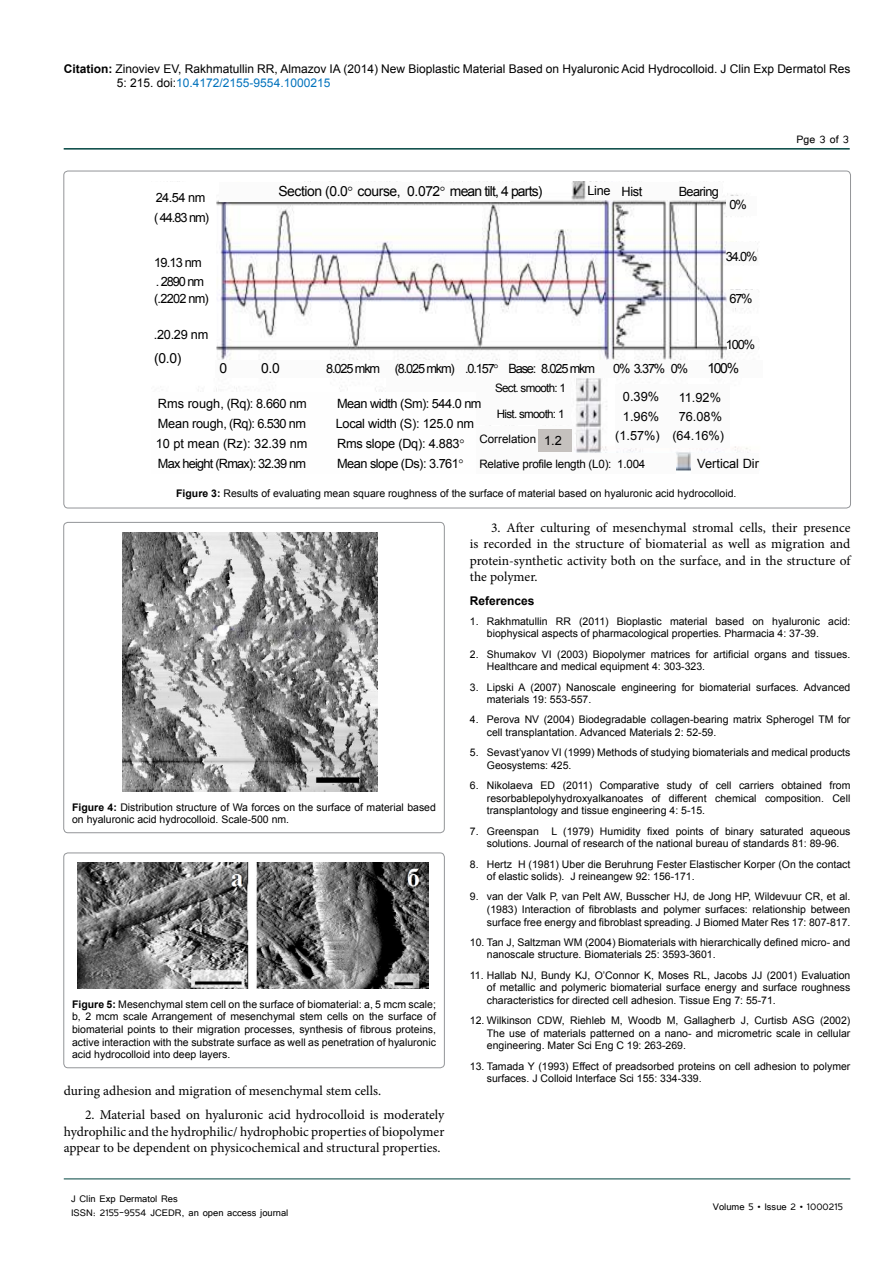
<style>
.page{position:relative;width:893px;height:1263px;background:#fff}
.page>*{position:absolute;margin:0;border:0;box-sizing:border-box;transform-origin:0 0}
.t1{font:13.95px "Arial";letter-spacing:-.03em;color:#000}
.t2{font:13.5px/16.2px "Minion Pro";color:#000;text-align:justify}
.t3{font:13.5px "Tunga";color:#000}
.t4{font:12.75px/20px "Arial";letter-spacing:-.04em;color:#000}
.t5{font:12.75px/17.9px "Arial";letter-spacing:-.06em;color:#000}
.t6{font:12.75px "Arial";letter-spacing:-.09em;color:#000}
.t7{font:12.75px "Arial";color:#000}
.t8{font:12px/14.4px "Arial";color:#000}
.t9{font:12px/14.4px "Tunga";color:#000}
.t10{font:700 12px "Arial";color:#000}
.t11{font:11.55px "Arial";letter-spacing:-.02em;color:#000}
.t12{font:11.55px/25.2px "Arial";color:#000;text-align:right}
.t13{font:11.55px "Arial";letter-spacing:-.06em;color:#000}
.t14{font:10.5px/12.6px "Arial";color:#000}
.s1{font-weight:700}
.s2{color:#0072bc}
.s3{font-size:12.75px}
</style>
<div class="page">
<hr style="left:64px;top:148px;width:786px;height:2px;background:#004440">
<hr style="left:64px;top:1179px;width:786px;height:1px;background:#004440">
<img style="left:198px;top:182px;width:561px;height:289px">
<div style="left:151px;top:182px;width:65px;height:196px;background:#fff"></div>
<div style="left:219px;top:182px;width:310px;height:20px;background:#fbfbfb"></div>
<div style="left:588px;top:182px;width:134px;height:18px;background:#fbfbfb"></div>
<div style="left:727px;top:336px;width:31px;height:16px;background:#fbfbfb"></div>
<div style="left:727px;top:290px;width:31px;height:18px;background:#fbfbfb"></div>
<div style="left:726px;top:242px;width:30px;height:23px;background:#fbfbfb"></div>
<div style="left:726px;top:196px;width:30px;height:20px;background:#fbfbfb"></div>
<div style="left:216px;top:360px;width:547px;height:18px;background:#fbfbfb"></div>
<div style="left:615px;top:385px;width:114px;height:63px;background:#fbfbfb"></div>
<div style="left:691px;top:453px;width:68px;height:21px;background:#fbfbfb"></div>
<div style="left:474px;top:453px;width:202px;height:21px;background:#fbfbfb"></div>
<div style="left:476px;top:426px;width:97px;height:27px;background:#fbfbfb"></div>
<div style="left:387px;top:378px;width:184px;height:46px;background:#fbfbfb"></div>
<div style="left:151px;top:392px;width:325px;height:82px;background:#fefefe"></div>
<div style="left:538px;top:429px;width:33px;height:22px;background:#c5c1be"></div>
<div style="left:64px;top:522px;width:380px;height:311px;border:1px solid #939598;border-radius:4px"></div>
<img style="left:122px;top:532px;width:255px;height:260px">
<div style="left:64px;top:853px;width:380px;height:215px;border:1px solid #939598;border-radius:4px"></div>
<img style="left:78px;top:863px;width:351px;height:125px">
<p class="t8" style="left:117px;top:61px;width:735px;text-indent:-53px"><span class="s1">Citation:</span> Zinoviev EV, Rakhmatullin RR, Almazov IA (2014) New Bioplastic Material Based on Hyaluronic Acid Hydrocolloid. J Clin Exp Dermatol Res<br>5: 215. doi:<span class="s2">10.4172/2155-9554.1000215</span></p>
<h1 class="t1" style="left:278px;top:182px;width:266px">Section (0.0 course, 0.072 mean tilt, 4 parts)</h1>
<p class="t4" style="left:588px;top:181px;width:56px">Line Hist</p>
<p class="t4" style="left:679px;top:182px;width:42px">Bearing</p>
<p class="t5" style="left:154px;top:187px;width:57px;line-height:20.5px">24.54 nm ( 44.83 nm)</p>
<p class="t5" style="left:154px;top:254px;width:56px">19.13 nm<br>. 2890 nm (.2202 nm)</p>
<p class="t4" style="left:154px;top:325px;width:56px">.20.29 nm</p>
<h1 class="t1" style="left:154px;top:349px;width:29px">(0.0)</h1>
<p class="t4" style="left:729px;top:195px;width:19px">0%</p>
<p class="t4" style="left:726px;top:247px;width:33px">34.0%</p>
<p class="t4" style="left:729px;top:289px;width:25px">67%</p>
<p class="t4" style="left:726px;top:335px;width:31px">100%</p>
<h1 class="t1" style="left:220px;top:359px;width:9px">0</h1>
<h1 class="t1" style="left:261px;top:359px;width:20px">0.0</h1>
<p class="t6" style="left:326px;top:360px;width:270px">8.025 mkm (8.025 mkm) .0.157 Base: 8.025 mkm</p>
<p class="t4" style="left:623px;top:354px;width:67px;line-height:27.9px;text-indent:-10px">0% 3.37% 0%<br>0.39%</p>
<h1 class="t1" style="left:707px;top:359px;width:33px">100%</h1>
<p class="t13" style="left:495px;top:381px;width:72px">Sect. smooth: 1</p>
<p class="t12" style="left:479px;top:402px;width:86px">Hist. smooth: 1<br>Correlation <span class="s3">1.2</span></p>
<p class="t11" style="left:479px;top:456px;width:167px">Relative profile length (L0): 1.004</p>
<p class="t4" style="left:679px;top:387px;width:44px">11.92%</p>
<p class="t4" style="left:672px;top:426px;width:53px">(64.16%)</p>
<p class="t4" style="left:156px;top:394px;width:153px;text-align:justify">Rms rough, (Rq): 8.660 nm Mean rough, (Rq): 6.530 nm 10 pt mean (Rz): 32.39 nm Max height (Rmax): 32.39 nm</p>
<p class="t4" style="left:336px;top:394px;width:147px">Mean width (Sm): 544.0 nm<br>Local width (S): 125.0 nm<br>Rms slope (Dq): 4.883<br>Mean slope (Ds): 3.761</p>
<p class="t4" style="left:615px;top:407px;width:46px;line-height:19.5px;text-align:center">1.96% (1.57%)</p>
<p class="t4" style="left:679px;top:406px;width:45px">76.08%</p>
<p class="t7" style="left:697px;top:455px;width:63px">Vertical Dir</p>
<p class="t14" style="left:176px;top:487px;width:562px"><span class="s1">Figure 3:</span> Results of evaluating mean square roughness of the surface of material based on hyaluronic acid hydrocolloid.</p>
<p class="t3" style="left:797px;top:131px;width:54px">Pge 3 of 3</p>
<p class="t14" style="left:72px;top:801px;width:365px"><span class="s1">Figure 4:</span> Distribution structure of Wa forces on the surface of material based on hyaluronic acid hydrocolloid. Scale-500 nm.</p>
<p class="t14" style="left:72px;top:998px;width:365px;text-align:justify"><span class="s1">Figure 5:</span> Mesenchymal stem cell on the surface of biomaterial: a, 5 mcm scale; b, 2 mcm scale Arrangement of mesenchymal stem cells on the surface of biomaterial points to their migration processes, synthesis of fibrous proteins, active interaction with the substrate surface as well as penetration of hyaluronic acid hydrocolloid into deep layers.</p>
<p class="t2" style="left:64px;top:1082px;width:319px">during adhesion and migration of mesenchymal stem cells.</p>
<p class="t2" style="left:64px;top:1107px;width:382px;text-indent:21px">2. Material based on hyaluronic acid hydrocolloid is moderately hydrophilic and the hydrophilic/ hydrophobic properties of biopolymer appear to be dependent on physicochemical and structural properties.</p>
<p class="t9" style="left:71px;top:1190px;width:219px">J Clin Exp Dermatol Res<br>ISSN: 2155-9554 JCEDR, an open access journal</p>
<p class="t2" style="left:470px;top:520px;width:382px;text-indent:21px">3. After culturing of mesenchymal stromal cells, their presence is recorded in the structure of biomaterial as well as migration and protein-synthetic activity both on the surface, and in the structure of the polymer.</p>
<p class="t10" style="left:470px;top:592px;width:66px">References</p>
<p class="t14" style="left:487px;top:615px;width:365px;text-indent:-17px">1. Rakhmatullin RR (2011) Bioplastic material based on hyaluronic acid: biophysical aspects of pharmacological properties. Pharmacia 4: 37-39.</p>
<p class="t14" style="left:487px;top:648px;width:365px;text-indent:-17px">2. Shumakov VI (2003) Biopolymer matrices for artificial organs and tissues.<br>Healthcare and medical equipment 4: 303-323.</p>
<p class="t14" style="left:487px;top:681px;width:365px;text-indent:-17px">3. Lipski A (2007) Nanoscale engineering for biomaterial surfaces. Advanced materials 19: 553-557.</p>
<p class="t14" style="left:487px;top:713px;width:365px;text-indent:-17px">4. Perova NV (2004) Biodegradable collagen-bearing matrix Spherogel TM for cell transplantation. Advanced Materials 2: 52-59.</p>
<p class="t14" style="left:487px;top:746px;width:365px;text-indent:-17px">5. Sevast’yanov VI (1999) Methods of studying biomaterials and medical products<br>Geosystems: 425.</p>
<p class="t14" style="left:487px;top:779px;width:365px;text-align:justify;text-indent:-17px">6. Nikolaeva ED (2011) Comparative study of cell carriers obtained from resorbablepolyhydroxyalkanoates of different chemical composition. Cell transplantology and tissue engineering 4: 5-15.</p>
<p class="t14" style="left:470px;top:825px;width:382px;text-align:center">7. Greenspan L (1979) Humidity fixed points of binary saturated aqueous solutions. Journal of research of the national bureau of standards 81: 89-96.</p>
<p class="t14" style="left:487px;top:858px;width:365px;text-indent:-17px">8. Hertz H (1981) Uber die Beruhrung Fester Elastischer Korper (On the contact of elastic solids). J reineangew 92: 156-171.</p>
<p class="t14" style="left:487px;top:890px;width:365px;text-align:justify;text-indent:-17px">9. van der Valk P, van Pelt AW, Busscher HJ, de Jong HP, Wildevuur CR, et al. (1983) Interaction of fibroblasts and polymer surfaces: relationship between surface free energy and fibroblast spreading. J Biomed Mater Res 17: 807-817.</p>
<p class="t14" style="left:487px;top:936px;width:365px;text-indent:-17px">10. Tan J, Saltzman WM (2004) Biomaterials with hierarchically defined micro- and nanoscale structure. Biomaterials 25: 3593-3601.</p>
<p class="t14" style="left:487px;top:969px;width:365px;text-align:justify;text-indent:-17px">11. Hallab NJ, Bundy KJ, O’Connor K, Moses RL, Jacobs JJ (2001) Evaluation of metallic and polymeric biomaterial surface energy and surface roughness characteristics for directed cell adhesion. Tissue Eng 7: 55-71.</p>
<p class="t14" style="left:487px;top:1014px;width:365px;text-align:justify;text-indent:-17px">12. Wilkinson CDW, Riehleb M, Woodb M, Gallagherb J, Curtisb ASG (2002)<br>The use of materials patterned on a nano- and micrometric scale in cellular engineering. Mater Sci Eng C 19: 263-269.</p>
<p class="t14" style="left:487px;top:1060px;width:365px;text-indent:-17px">13. Tamada Y (1993) Effect of preadsorbed proteins on cell adhesion to polymer surfaces. J Colloid Interface Sci 155: 334-339.</p>
<p class="t9" style="left:713px;top:1199px;width:132px">Volume 5 • Issue 2 • 1000215</p>
</div>
